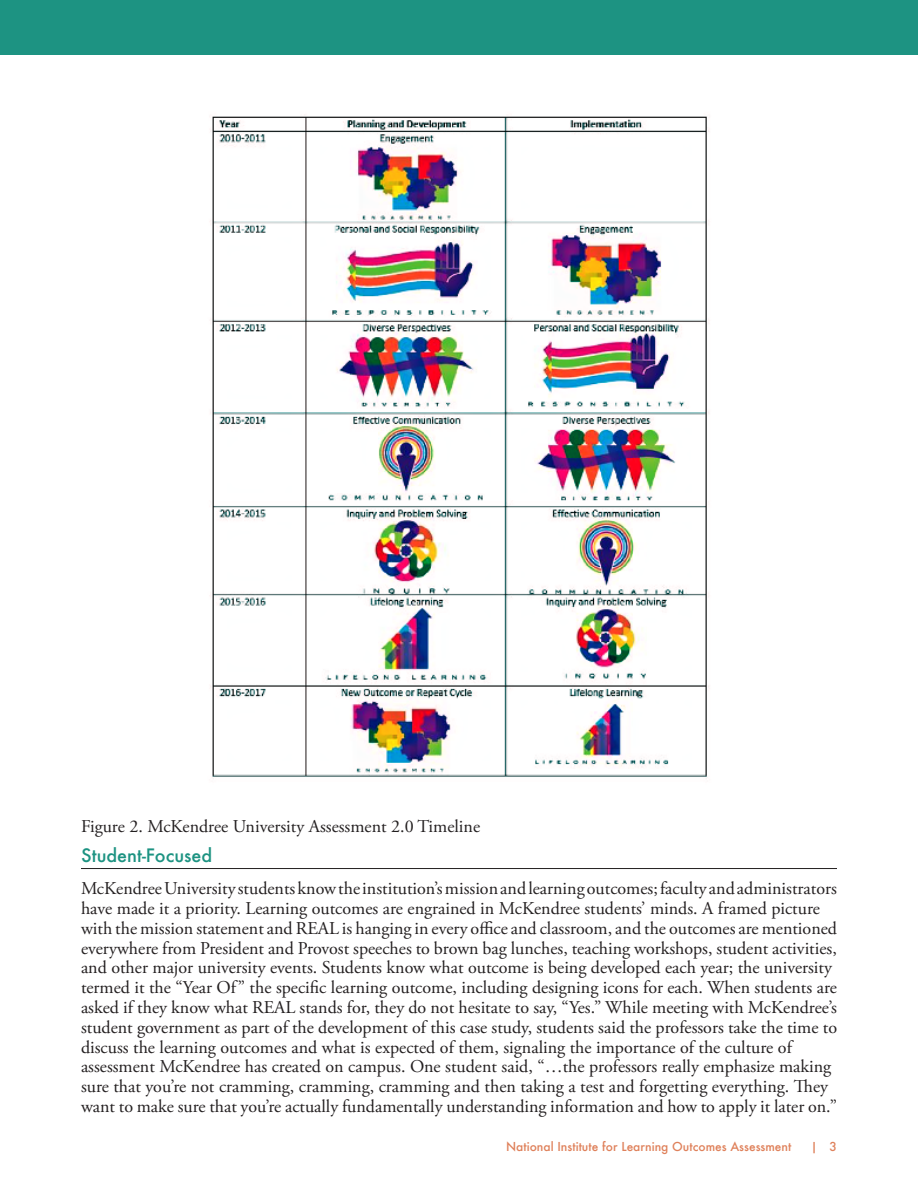
<style>
.page{position:relative;width:918px;height:1188px;background:#fff}
.page>*{position:absolute;margin:0;border:0;box-sizing:border-box;transform-origin:0 0}
.t1{font:18px "Adobe Garamond Pro";color:#231f20}
.head_1{font:500 18px "Futura";color:#1d9382}
.t2{font:500 12px "Futura";color:#df815b}
</style>
<div class="page">
<hr style="left:81px;top:868px;width:756px;height:1px;background:#231f20">
<div style="left:0;top:0;width:918px;height:54px;background:#1d9382"></div>
<img style="left:210px;top:116px;width:500px;height:663px">
<p class="t1" style="left:81px;top:816px;width:401px">Figure 2. McKendree University Assessment 2.0 Timeline</p>
<p class="head_1" style="left:81px;top:843px;width:133px">Student-Focused</p>
<p class="t1" style="left:81px;top:878px;width:757px">McKendree University students know the institution’s mission and learning outcomes; faculty and administrators</p>
<p class="t1" style="left:81px;top:897px;width:740px">have made it a priority. Learning outcomes are engrained in McKendree students’ minds. A framed picture</p>
<p class="t1" style="left:81px;top:917px;width:758px">with the mission statement and REAL is hanging in every office and classroom, and the outcomes are mentioned</p>
<p class="t1" style="left:81px;top:937px;width:757px">everywhere from President and Provost speeches to brown bag lunches, teaching workshops, student activities,</p>
<p class="t1" style="left:81px;top:957px;width:753px">and other major university events. Students know what outcome is being developed each year; the university</p>
<p class="t1" style="left:81px;top:977px;width:757px">termed it the “Year Of” the specific learning outcome, including designing icons for each. When students are</p>
<p class="t1" style="left:81px;top:996px;width:758px">asked if they know what REAL stands for, they do not hesitate to say, “Yes.” While meeting with McKendree’s</p>
<p class="t1" style="left:81px;top:1016px;width:758px">student government as part of the development of this case study, students said the professors take the time to</p>
<p class="t1" style="left:81px;top:1036px;width:712px">discuss the learning outcomes and what is expected of them, signaling the importance of the culture of</p>
<p class="t1" style="left:81px;top:1056px;width:752px">assessment McKendree has created on campus. One student said, “…the professors really emphasize making</p>
<p class="t1" style="left:81px;top:1076px;width:749px">sure that you’re not cramming, cramming, cramming and then taking a test and forgetting everything. They</p>
<p class="t1" style="left:81px;top:1095px;width:758px">want to make sure that you’re actually fundamentally understanding information and how to apply it later on.”</p>
<p class="t2" style="left:506px;top:1139px;width:287px">National Institute for Learning Outcomes Assessment</p>
<p class="t2" style="left:811px;top:1139px;width:28px">| 3</p>
</div>
